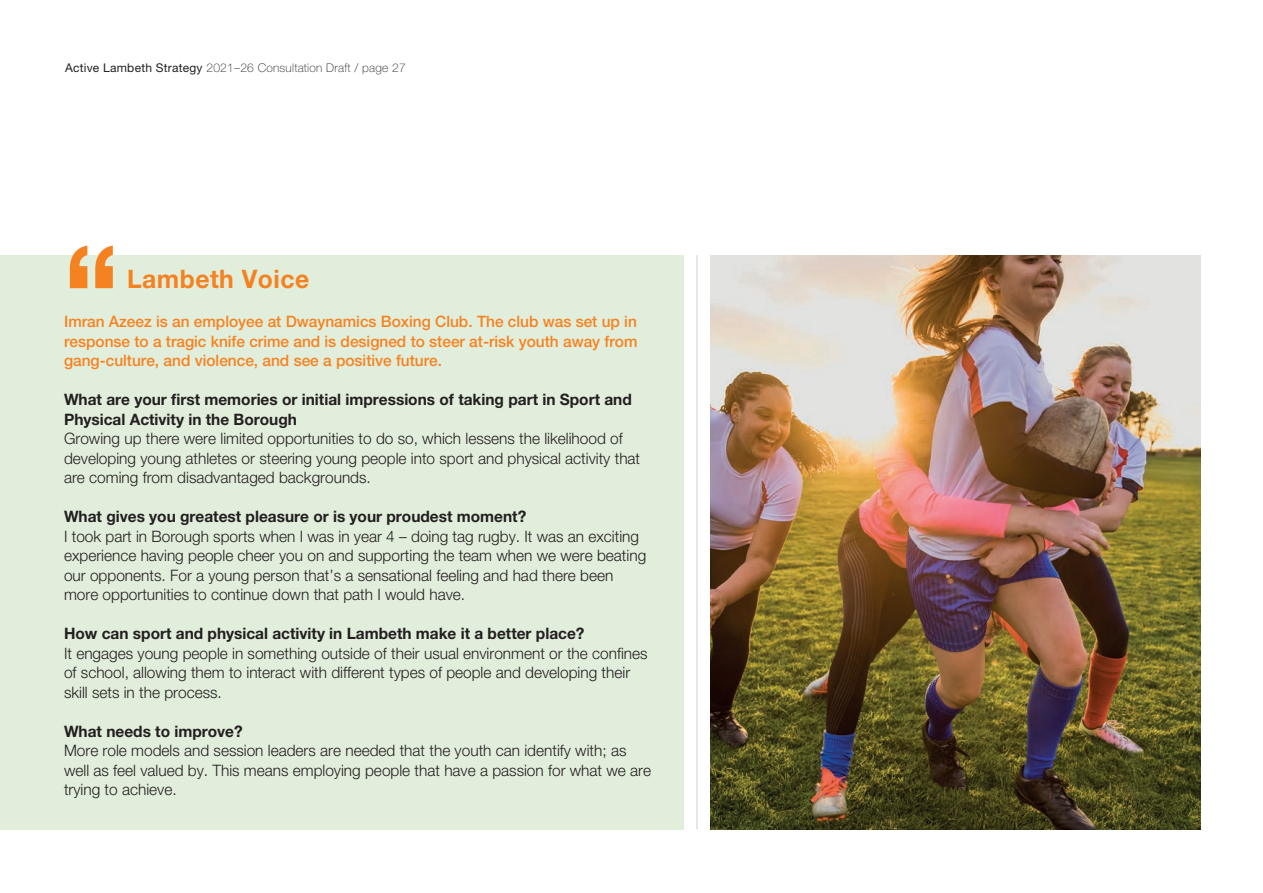
<style>
.page{position:relative;width:1263px;height:893px;background:#fff}
.page>*{position:absolute;margin:0;border:0;box-sizing:border-box;transform-origin:0 0}
.t1{font:800 118.5px "Helvetica Neue LT Std";color:#f58220;scale:.93 1}
.t2{font:700 25.5px "Helvetica Neue LT Std";letter-spacing:.02em;color:#f58220}
.t3{font:300 15.75px/19.5px "Helvetica Neue LT Std";color:#231f20}
.t4{font:700 15.75px/19.5px "Helvetica Neue LT Std";color:#231f20}
.t5{font:500 15.75px/19.5px "Helvetica Neue LT Std";color:#f58220;text-align:justify}
.t6{font:100 12px "Helvetica Neue LT Std";letter-spacing:.02em;color:#231f20}
.s1{font-weight:400}
</style>
<div class="page">
<div style="left:0;top:255px;width:683px;height:574px;background:#e2eedc"></div>
<hr style="left:697px;top:255px;width:1px;height:574px;background:#cdcdc7">
<img style="left:710px;top:255px;width:490px;height:574px">
<p class="t6" style="left:65px;top:61px;width:342px"><span class="s1">Active Lambeth Strategy</span> 2021–26 Consultation Draft / page 27</p>
<h2 class="t1" style="left:64px;top:217px;width:61px">“</h2>
<h3 class="t5" style="left:64px;top:312px;width:575px">Imran Azeez is an employee at Dwaynamics Boxing Club. The club was set up in response to a tragic knife crime and is designed to steer at-risk youth away from gang-culture, and violence, and see a positive future.</h3>
<h4 class="t4" style="left:64px;top:389px;width:569px">What are your first memories or initial impressions of taking part in Sport and<br>Physical Activity in the Borough</h4>
<p class="t3" style="left:64px;top:429px;width:578px">Growing up there were limited opportunities to do so, which lessens the likelihood of developing young athletes or steering young people into sport and physical activity that are coming from disadvantaged backgrounds.</p>
<h4 class="t4" style="left:64px;top:506px;width:464px">What gives you greatest pleasure or is your proudest moment?</h4>
<p class="t3" style="left:64px;top:526px;width:584px">I took part in Borough sports when I was in year 4 – doing tag rugby. It was an exciting experience having people cheer you on and supporting the team when we were beating our opponents. For a young person that’s a sensational feeling and had there been more opportunities to continue down that path I would have.</p>
<h4 class="t4" style="left:64px;top:623px;width:522px">How can sport and physical activity in Lambeth make it a better place?</h4>
<p class="t3" style="left:64px;top:643px;width:585px">It engages young people in something outside of their usual environment or the confines of school, allowing them to interact with different types of people and developing their skill sets in the process.</p>
<h4 class="t4" style="left:64px;top:721px;width:180px">What needs to improve?</h4>
<p class="t3" style="left:64px;top:741px;width:588px">More role models and session leaders are needed that the youth can identify with; as well as feel valued by. This means employing people that have a passion for what we are trying to achieve.</p>
<h2 class="t2" style="left:127px;top:263px;width:184px">Lambeth Voice</h2>
</div>
